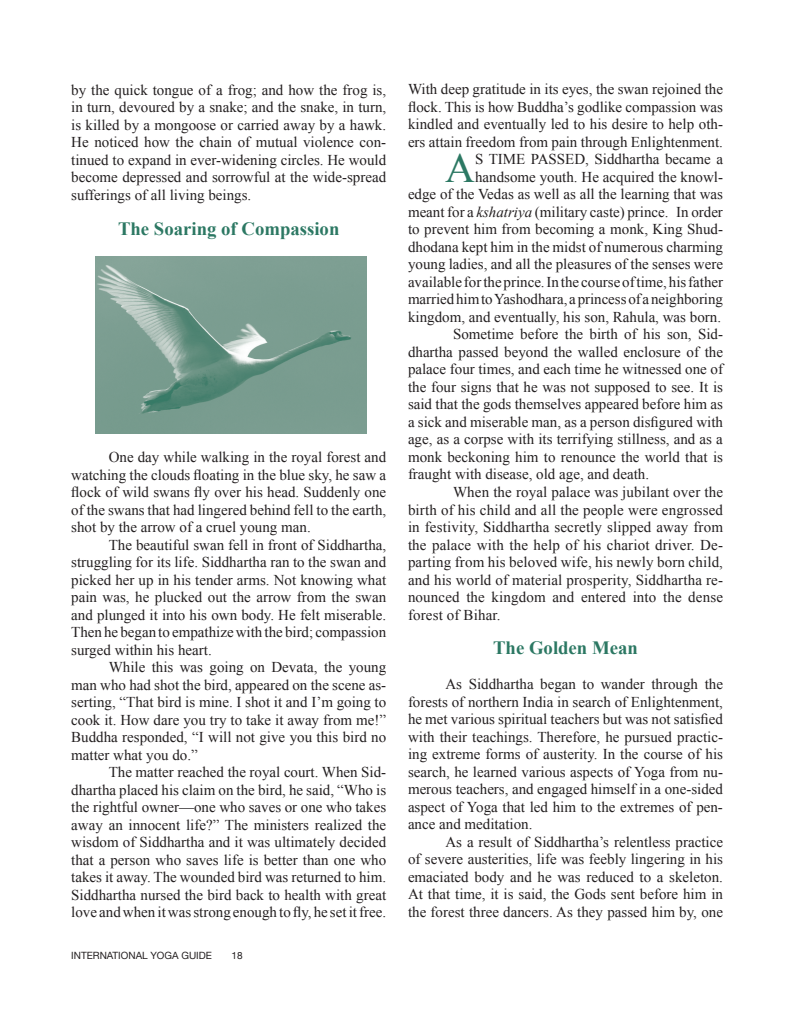
<style>
.page{position:relative;width:810px;height:1035px;background:#fff}
.page>*{position:absolute;margin:0;border:0;box-sizing:border-box;transform-origin:0 0}
.t1{font:41.38px "Times New Roman";color:#2c7863}
.t2{font:700 18.75px "Times New Roman";color:#2c7863}
.t3{font:15px/17.5px "Times New Roman";color:#231f20;text-align:justify}
.t4{font:10px "Helvetica Neue";color:#231f20}
.s1{font-style:italic}
</style>
<div class="page">
<img style="left:96px;top:257px;width:270px;height:176px">
<p class="t3" style="left:71px;top:81px;width:317px">by the quick tongue of a frog; and how the frog is, in turn, devoured by a snake; and the snake, in turn, is killed by a mongoose or carried away by a hawk.<br>He noticed how the chain of mutual violence con&shy;tinued to expand in ever-widening circles. He would become depressed and sorrowful at the wide-spread sufferings of all living beings.</p>
<p class="t2" style="left:118px;top:216px;width:223px">The Soaring of Compassion</p>
<p class="t3" style="left:71px;top:448px;width:317px;text-indent:38px">One day while walking in the royal forest and watching the clouds floating in the blue sky, he saw a flock of wild swans fly over his head. Suddenly one of the swans that had lingered behind fell to the earth, shot by the arrow of a cruel young man.</p>
<p class="t3" style="left:71px;top:536px;width:317px;text-indent:38px">The beautiful swan fell in front of Siddhartha, struggling for its life. Siddhartha ran to the swan and picked her up in his tender arms. Not knowing what pain was, he plucked out the arrow from the swan and plunged it into his own body. He felt miserable.<br>Then he began to empathize with the bird; compassion surged within his heart.</p>
<p class="t3" style="left:71px;top:658px;width:317px;text-indent:38px">While this was going on Devata, the young man who had shot the bird, appeared on the scene as&shy;serting, “That bird is mine. I shot it and I’m going to cook it. How dare you try to take it away from me!” Buddha responded, “I will not give you this bird no matter what you do.”</p>
<p class="t3" style="left:71px;top:763px;width:317px;text-indent:38px">The matter reached the royal court. When Sid&shy;dhartha placed his claim on the bird, he said, “Who is the rightful owner—one who saves or one who takes away an innocent life?” The ministers realized the wisdom of Siddhartha and it was ultimately decided that a person who saves life is better than one who takes it away. The wounded bird was returned to him.<br>Siddhartha nursed the bird back to health with great love and when it was strong enough to fly, he set it free.</p>
<p class="t4" style="left:71px;top:948px;width:142px">INTERNATIONAL YOGA GUIDE</p>
<p class="t4" style="left:231px;top:948px;width:13px">18</p>
<p class="t3" style="left:408px;top:80px;width:317px">With deep gratitude in its eyes, the swan rejoined the flock. This is how Buddha’s godlike compassion was kindled and eventually led to his desire to help oth&shy;ers attain freedom from pain through Enlightenment.</p>
<h1 class="t1" style="left:445px;top:140px;width:31px">A</h1>
<p class="t3" style="left:475px;top:150px;width:249px">S TIME PASSED, Siddhartha became a</p>
<p class="t3" style="left:475px;top:168px;width:249px">handsome youth. He acquired the knowl-</p>
<p class="t3" style="left:408px;top:185px;width:317px">edge of the Vedas as well as all the learning that was</p>
<p class="t3" style="left:408px;top:203px;width:316px">meant for a <span class="s1">kshatriya</span> (military caste) prince. In order</p>
<p class="t3" style="left:408px;top:220px;width:316px">to prevent him from becoming a monk, King Shud-</p>
<p class="t3" style="left:408px;top:238px;width:317px">dhodana kept him in the midst of numerous charming</p>
<p class="t3" style="left:408px;top:255px;width:317px">young ladies, and all the pleasures of the senses were</p>
<p class="t3" style="left:408px;top:273px;width:317px">available for the prince. In the course of time, his father</p>
<p class="t3" style="left:408px;top:290px;width:317px">married him to Yashodhara, a princess of a neighboring</p>
<p class="t3" style="left:408px;top:308px;width:315px">kingdom, and eventually, his son, Rahula, was born.</p>
<p class="t3" style="left:453px;top:325px;width:272px">Sometime before the birth of his son, Sid-</p>
<p class="t3" style="left:408px;top:343px;width:317px">dhartha passed beyond the walled enclosure of the</p>
<p class="t3" style="left:408px;top:360px;width:317px">palace four times, and each time he witnessed one of</p>
<p class="t3" style="left:408px;top:378px;width:317px">the four signs that he was not supposed to see. It is</p>
<p class="t3" style="left:408px;top:395px;width:317px">said that the gods themselves appeared before him as</p>
<p class="t3" style="left:408px;top:413px;width:317px">a sick and miserable man, as a person disfigured with</p>
<p class="t3" style="left:408px;top:430px;width:316px">age, as a corpse with its terrifying stillness, and as a</p>
<p class="t3" style="left:408px;top:448px;width:317px">monk beckoning him to renounce the world that is</p>
<p class="t3" style="left:408px;top:465px;width:243px">fraught with disease, old age, and death.</p>
<p class="t3" style="left:453px;top:483px;width:272px">When the royal palace was jubilant over the</p>
<p class="t3" style="left:408px;top:501px;width:317px">birth of his child and all the people were engrossed</p>
<p class="t3" style="left:408px;top:518px;width:317px">in festivity, Siddhartha secretly slipped away from</p>
<p class="t3" style="left:408px;top:536px;width:317px">the palace with the help of his chariot driver. De-</p>
<p class="t3" style="left:408px;top:553px;width:317px">parting from his beloved wife, his newly born child,</p>
<p class="t3" style="left:408px;top:571px;width:317px">and his world of material prosperity, Siddhartha re-</p>
<p class="t3" style="left:408px;top:588px;width:317px">nounced the kingdom and entered into the dense</p>
<p class="t3" style="left:408px;top:606px;width:94px">forest of Bihar.</p>
<p class="t2" style="left:493px;top:635px;width:146px">The Golden Mean</p>
<p class="t3" style="left:408px;top:675px;width:317px;text-indent:38px">As Siddhartha began to wander through the forests of northern India in search of Enlightenment, he met various spiritual teachers but was not satisfied with their teachings. Therefore, he pursued practic&shy;ing extreme forms of austerity. In the course of his search, he learned various aspects of Yoga from nu&shy;merous teachers, and engaged himself in a one-sided aspect of Yoga that led him to the extremes of pen&shy;ance and meditation.</p>
<p class="t3" style="left:408px;top:833px;width:317px;text-indent:38px">As a result of Siddhartha’s relentless practice of severe austerities, life was feebly lingering in his emaciated body and he was reduced to a skeleton.<br>At that time, it is said, the Gods sent before him in the forest three dancers. As they passed him by, one</p>
</div>
